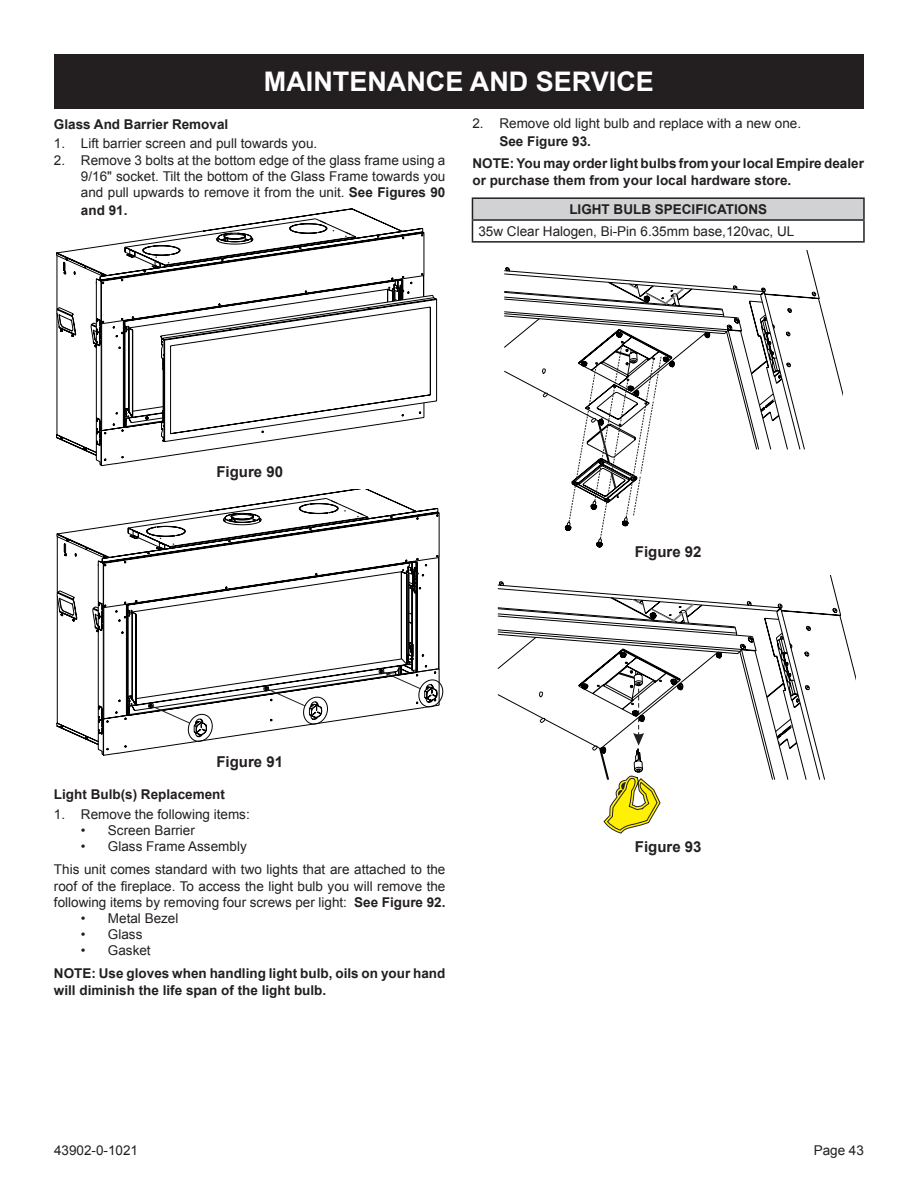
<style>
.page{position:relative;width:918px;height:1188px;background:#fff}
.page>*{position:absolute;margin:0;border:0;box-sizing:border-box;transform-origin:0 0}
.t1{font:700 27px "Arial";color:#fff}
.Front_page_text{font:700 15px "Arial";color:#231f20}
.Front_page_text-2{font:13.5px/16.2px "Arial";color:#231f20;text-align:justify}
.Front_page_text-3{font:700 13.5px/16.2px "Arial";color:#231f20}
.s1{font-weight:700}
</style>
<div class="page">
<div style="left:54px;top:54px;width:810px;height:54px;background:#231f20"></div>
<svg style="left:66px;top:209px;width:310px;height:245px"></svg>
<svg style="left:57px;top:219px;width:380px;height:223px"></svg>
<svg style="left:57px;top:547px;width:9px;height:184px"></svg>
<svg style="left:66px;top:489px;width:373px;height:255px"></svg>
<svg style="left:126px;top:569px;width:317px;height:155px"></svg>
<div style="left:472px;top:198px;width:392px;height:22px;background:#d1d2d4"></div>
<hr style="left:472px;top:197px;width:393px;height:2px;background:#231f20">
<hr style="left:863px;top:199px;width:2px;height:20px;background:#231f20">
<hr style="left:472px;top:219px;width:393px;height:2px;background:#231f20">
<svg style="left:472px;top:199px;width:1px;height:42px"></svg>
<hr style="left:863px;top:221px;width:2px;height:20px;background:#231f20">
<hr style="left:472px;top:241px;width:393px;height:2px;background:#231f20">
<svg style="left:792px;top:251px;width:28px;height:199px"></svg>
<svg style="left:504px;top:267px;width:288px;height:280px"></svg>
<svg style="left:497px;top:576px;width:344px;height:204px"></svg>
<svg style="left:497px;top:599px;width:310px;height:235px"></svg>
<p class="t1" style="left:264px;top:64px;width:392px">MAINTENANCE AND SERVICE</p>
<p class="Front_page_text-3" style="left:54px;top:116px;width:176px">Glass And Barrier Removal</p>
<p class="Front_page_text-2" style="left:54px;top:136px;width:265px">1. Lift barrier screen and pull towards you.</p>
<p class="Front_page_text-2" style="left:81px;top:152px;width:366px;text-indent:-27px">2. Remove 3 bolts at the bottom edge of the glass frame using a 9/16" socket. Tilt the bottom of the Glass Frame towards you and pull upwards to remove it from the unit. <span class="s1">See Figures 90</span></p>
<p class="Front_page_text-3" style="left:81px;top:203px;width:48px">and 91.</p>
<p class="Front_page_text-2" style="left:472px;top:115px;width:330px">2. Remove old light bulb and replace with a new one.</p>
<p class="Front_page_text-3" style="left:499px;top:133px;width:93px">See Figure 93.</p>
<p class="Front_page_text-3" style="left:472px;top:156px;width:393px">NOTE: You may order light bulbs from your local Empire dealer or purchase them from your local hardware store.</p>
<p class="Front_page_text-3" style="left:569px;top:202px;width:199px">LIGHT BULB SPECIFICATIONS</p>
<p class="Front_page_text-2" style="left:478px;top:223px;width:317px">35w Clear Halogen, Bi-Pin 6.35mm base,120vac, UL</p>
<p class="Front_page_text" style="left:216px;top:462px;width:68px">Figure 90</p>
<p class="Front_page_text" style="left:216px;top:752px;width:68px">Figure 91</p>
<p class="Front_page_text-3" style="left:54px;top:787px;width:173px">Light Bulb(s) Replacement</p>
<p class="Front_page_text-2" style="left:54px;top:806px;width:197px">1. Remove the following items:</p>
<p class="Front_page_text-2" style="left:81px;top:823px;width:116px">• Screen Barrier</p>
<p class="Front_page_text-2" style="left:81px;top:839px;width:167px">• Glass Frame Assembly</p>
<p class="Front_page_text-2" style="left:54px;top:862px;width:393px">This unit comes standard with two lights that are attached to the roof of the fireplace. To access the light bulb you will remove the following items by removing four screws per light: <span class="s1">See Figure 92.</span></p>
<p class="Front_page_text-2" style="left:81px;top:910px;width:99px">• Metal Bezel</p>
<p class="Front_page_text-2" style="left:81px;top:926px;width:63px">• Glass</p>
<p class="Front_page_text-2" style="left:81px;top:943px;width:71px">• Gasket</p>
<p class="Front_page_text-3" style="left:54px;top:966px;width:393px">NOTE: Use gloves when handling light bulb, oils on your hand will diminish the life span of the light bulb.</p>
<p class="Front_page_text" style="left:635px;top:542px;width:68px">Figure 92</p>
<p class="Front_page_text" style="left:635px;top:836px;width:68px">Figure 93</p>
<p class="Front_page_text-2" style="left:54px;top:1143px;width:86px">43902-0-1021</p>
<p class="Front_page_text-2" style="left:814px;top:1143px;width:52px">Page 43</p>
</div>
